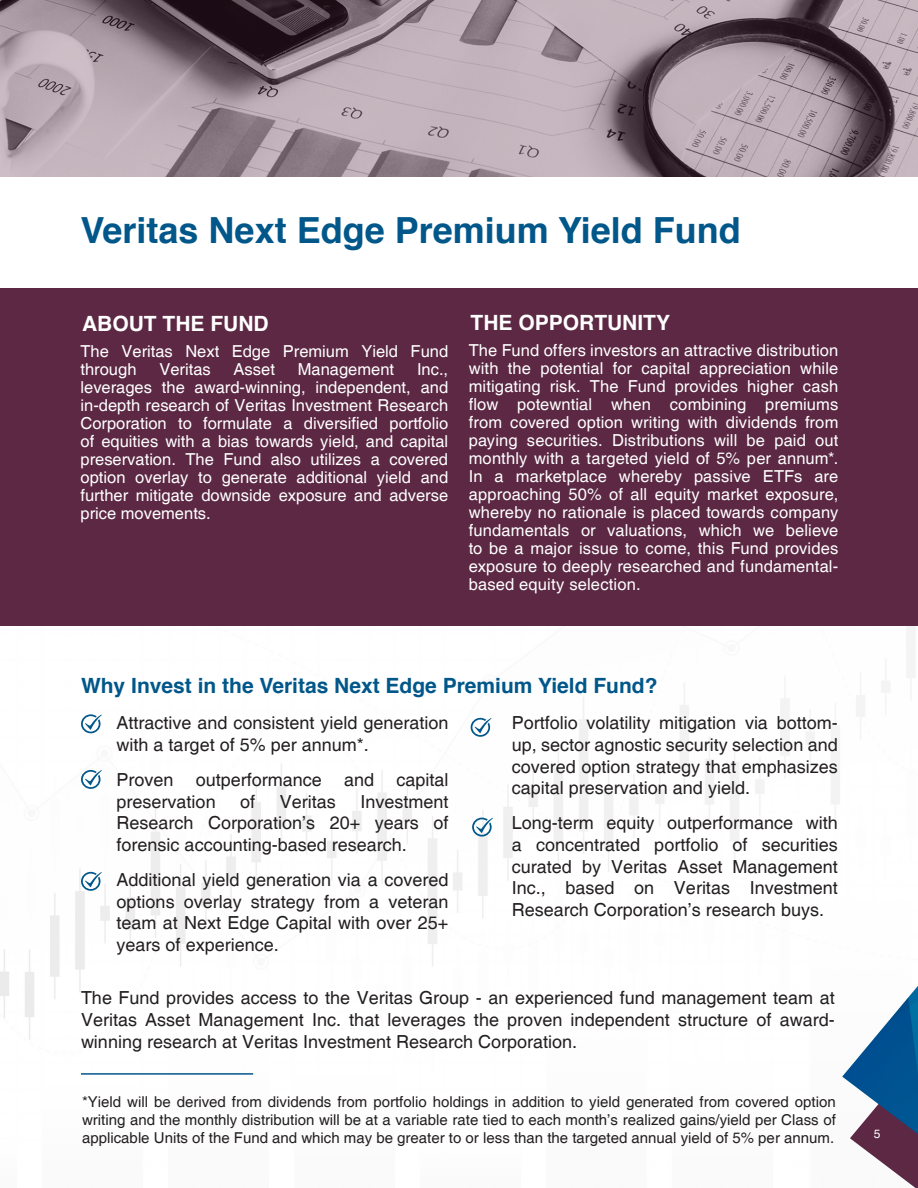
<style>
.page{position:relative;width:918px;height:1188px;background:#fff}
.page>*{position:absolute;margin:0;border:0;box-sizing:border-box;transform-origin:0 0}
.t1{font:700 36px "Helvetica";color:#01578a}
.t2{font:700 21px "Helvetica";color:#01578a}
.t3{font:700 21px "Helvetica";color:#fff}
.t4{font:18px/21.6px "Helvetica";color:#231f20;text-align:justify}
.t5{font:16.5px/18px "Helvetica";color:#fff;text-align:justify}
.t6{font:15px/18px "Helvetica";color:#231f20;text-align:justify}
.t7{font:12px "Helvetica";color:#fff}
</style>
<div class="page">
<svg style="left:842px;top:626px;width:76px;height:562px"></svg>
<div style="left:0;top:288px;width:918px;height:338px;background:#5c2844"></div>
<svg style="left:81px;top:714px;width:21px;height:19px"></svg>
<svg style="left:81px;top:770px;width:21px;height:19px"></svg>
<svg style="left:81px;top:872px;width:21px;height:19px"></svg>
<svg style="left:472px;top:818px;width:21px;height:19px"></svg>
<svg style="left:471px;top:718px;width:21px;height:19px"></svg>
<svg style="left:0;top:0;width:918px;height:177px;background:#9f9098"></svg>
<hr style="left:81px;top:1073px;width:172px;height:2px;background:#01578a">
<p class="t1" style="left:81px;top:201px;width:662px">Veritas Next Edge Premium Yield Fund</p>
<p class="t3" style="left:82px;top:306px;width:188px">ABOUT THE FUND</p>
<p class="t5" style="left:81px;top:343px;width:369px">The Veritas Next Edge Premium Yield Fund through</p>
<p class="t5" style="left:81px;top:361px;width:369px;text-indent:336px">Inc., leverages the award-winning, independent, and in-depth research of Veritas Investment Research Corporation to formulate a diversified portfolio of equities with a bias towards yield, and capital preservation. The Fund also utilizes a covered option overlay to generate additional yield and further mitigate downside exposure and adverse price movements.</p>
<p class="t5" style="left:159px;top:361px;width:53px">Veritas</p>
<p class="t5" style="left:234px;top:361px;width:43px">Asset</p>
<p class="t5" style="left:298px;top:361px;width:98px">Management</p>
<p class="t3" style="left:471px;top:305px;width:201px">THE OPPORTUNITY</p>
<p class="t5" style="left:469px;top:341px;width:371px">The Fund offers investors an attractive distribution with the potential for capital appreciation while mitigating risk. The Fund provides higher cash flow potewntial when combining premiums from covered option writing with dividends from paying securities. Distributions will be paid out monthly with a targeted yield of 5% per annum*.<br>In a marketplace whereby passive ETFs are approaching 50% of all equity market exposure, whereby no rationale is placed towards company fundamentals or valuations, which we believe to be a major issue to come, this Fund provides exposure to deeply researched and fundamental&shy;based equity selection.</p>
<p class="t2" style="left:81px;top:669px;width:578px">Why Invest in the Veritas Next Edge Premium Yield Fund?</p>
<p class="t4" style="left:117px;top:713px;width:333px">Attractive and consistent yield generation with a target of 5% per annum*.</p>
<p class="t4" style="left:117px;top:770px;width:333px">Proven outperformance and capital preservation</p>
<p class="t4" style="left:512px;top:713px;width:327px">Portfolio volatility mitigation via bottom&shy;up, sector agnostic security selection and covered option strategy that emphasizes capital preservation and yield.</p>
<p class="t4" style="left:512px;top:813px;width:327px">Long-term equity outperformance with a concentrated portfolio of securities curated by Veritas Asset Management Inc., based on Veritas Investment Research Corporation’s research buys.</p>
<p class="t4" style="left:240px;top:791px;width:17px">of</p>
<p class="t4" style="left:280px;top:791px;width:58px">Veritas</p>
<p class="t4" style="left:117px;top:791px;width:333px;text-indent:244px">Investment Research Corporation’s 20+ years of forensic accounting-based research.</p>
<p class="t4" style="left:117px;top:870px;width:333px">Additional yield generation via a covered options overlay strategy from a veteran team at Next Edge Capital with over 25+ years of experience.</p>
<p class="t4" style="left:81px;top:988px;width:755px">The Fund provides access to the Veritas Group - an experienced fund management team at Veritas Asset Management Inc. that leverages the proven independent structure of award&shy;winning research at Veritas Investment Research Corporation.</p>
<p class="t6" style="left:82px;top:1094px;width:755px">*Yield will be derived from dividends from portfolio holdings in addition to yield generated from covered option writing and the monthly distribution will be at a variable rate tied to each month’s realized gains/yield per Class of applicable Units of the Fund and which may be greater to or less than the targeted annual yield of 5% per annum.</p>
<p class="t7" style="left:874px;top:1127px;width:8px">5</p>
</div>
